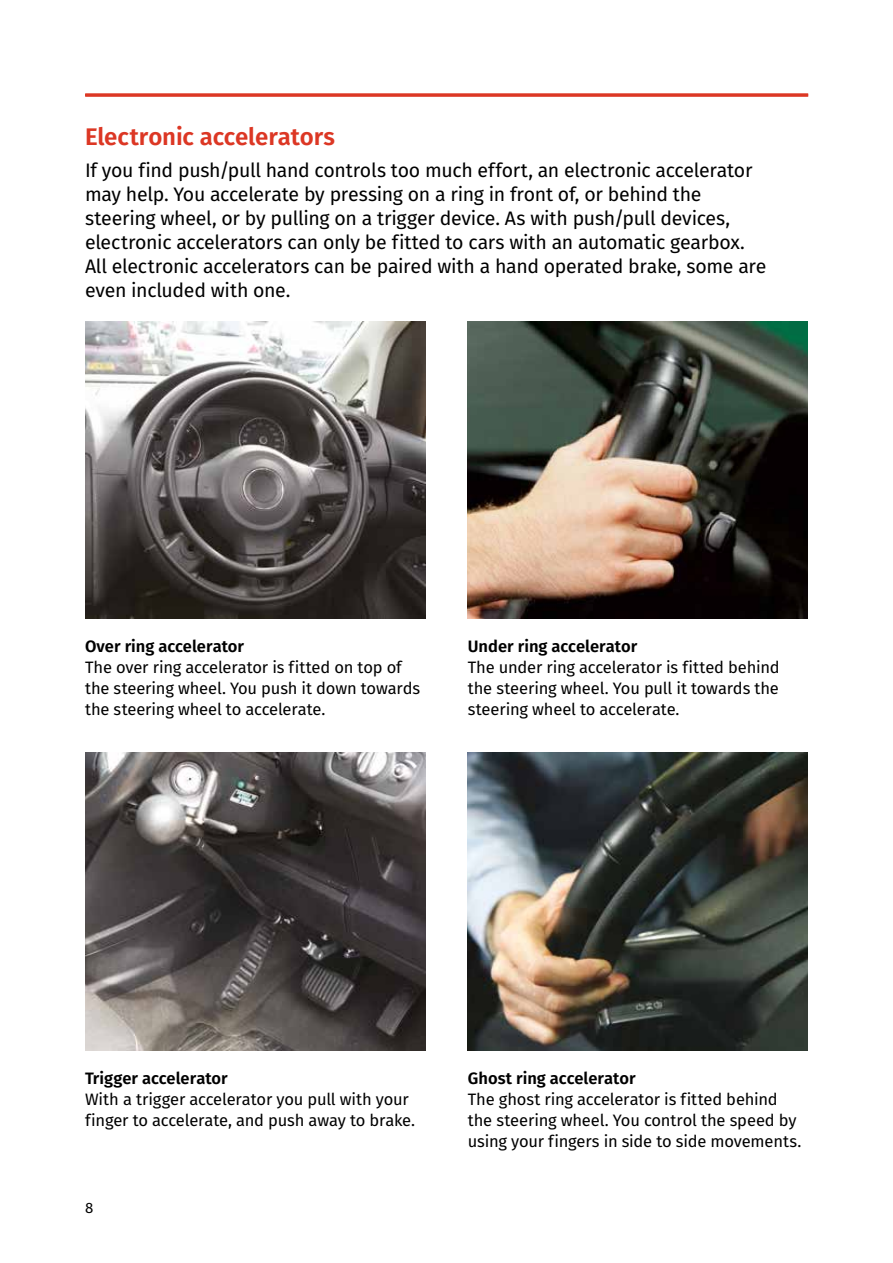
<style>
.page{position:relative;width:893px;height:1263px;background:#fff}
.page>*{position:absolute;margin:0;border:0;box-sizing:border-box;transform-origin:0 0}
.t1{font:600 24px "Fira Sans";letter-spacing:-.005em;color:#dc3724}
.t2{font:19.5px/24px "Fira Sans";letter-spacing:-.015em;color:#000}
.t3{font:16.5px/21px "Fira Sans";letter-spacing:-.01em;color:#000}
.t4{font:600 16.5px "Fira Sans";color:#000}
.t5{font:15px "Fira Sans";color:#000}
</style>
<div class="page">
<hr style="left:85px;top:94px;width:723px;height:3px;background:#dc3724">
<img style="left:468px;top:753px;width:340px;height:297px">
<img style="left:468px;top:321px;width:340px;height:298px">
<img style="left:85px;top:753px;width:340px;height:297px">
<img style="left:85px;top:321px;width:340px;height:298px">
<h1 class="t1" style="left:85px;top:117px;width:251px">Electronic accelerators</h1>
<p class="t2" style="left:85px;top:158px;width:683px">If you find push/pull hand controls too much effort, an electronic accelerator may help. You accelerate by pressing on a ring in front of, or behind the steering wheel, or by pulling on a trigger device. As with push/pull devices, electronic accelerators can only be fitted to cars with an automatic gearbox.<br>All electronic accelerators can be paired with a hand operated brake, some are even included with one.</p>
<p class="t4" style="left:85px;top:633px;width:161px">Over ring accelerator</p>
<p class="t3" style="left:85px;top:657px;width:337px">The over ring accelerator is fitted on top of the steering wheel. You push it down towards the steering wheel to accelerate.</p>
<p class="t4" style="left:468px;top:633px;width:171px">Under ring accelerator</p>
<p class="t3" style="left:468px;top:657px;width:313px;text-align:justify">The under ring accelerator is fitted behind the steering wheel. You pull it towards the steering wheel to accelerate.</p>
<p class="t4" style="left:85px;top:1065px;width:144px">Trigger accelerator</p>
<p class="t3" style="left:85px;top:1088px;width:332px">With a trigger accelerator you pull with your finger to accelerate, and push away to brake.</p>
<p class="t5" style="left:85px;top:1196px;width:10px">8</p>
<p class="t4" style="left:468px;top:1065px;width:169px">Ghost ring accelerator</p>
<p class="t3" style="left:468px;top:1088px;width:335px">The ghost ring accelerator is fitted behind the steering wheel. You control the speed by using your fingers in side to side movements.</p>
</div>
